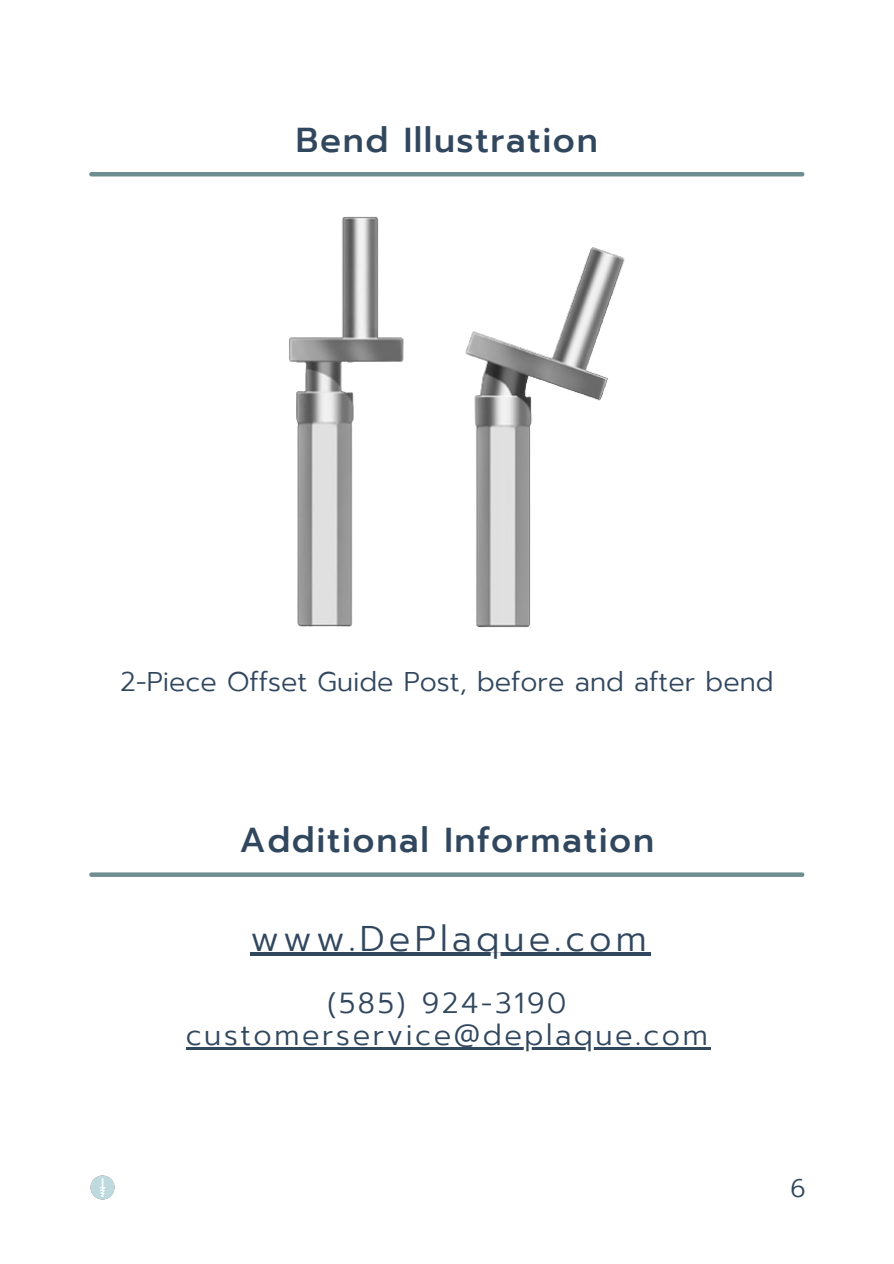
<style>
.page{position:relative;width:894px;height:1264px;background:#fff}
.page>*{position:absolute;margin:0;border:0;box-sizing:border-box;transform-origin:0 0}
.t1{font:300 35.55px "Prompt";letter-spacing:.115em;color:#31475e}
.t2{font:500 34.5px "Prompt";letter-spacing:.045em;color:#31475e}
.t3{font:300 28.95px "Prompt";letter-spacing:.09em;color:#31475e}
.t4{font:300 27px "Prompt";color:#31475e}
.t5{font:300 25.35px "Prompt";color:#31475e}
</style>
<div class="page">
<img style="left:90px;top:1175px;width:25px;height:24px">
<hr style="left:91px;top:172px;width:711px;height:4px;background:#6e8d91">
<img style="left:289px;top:216px;width:336px;height:412px">
<svg style="left:91px;top:872px;width:711px;height:4px;background:#7d989c"></svg>
<hr style="left:186px;top:1047px;width:524px;height:2px;background:#31475e">
<hr style="left:250px;top:952px;width:400px;height:4px;background:#31475e">
<p class="t2" style="left:296px;top:114px;width:303px">Bend Illustration</p>
<p class="t4" style="left:120px;top:661px;width:654px">2-Piece Offset Guide Post, before and after bend</p>
<p class="t2" style="left:239px;top:814px;width:416px">Additional Information</p>
<p class="t1" style="left:250px;top:911px;width:397px">www.DePlaque.com</p>
<p class="t3" style="left:327px;top:981px;width:240px">(585) 924-3190</p>
<p class="t3" style="left:186px;top:1013px;width:523px">customerservice@deplaque.com</p>
<p class="t5" style="left:790px;top:1169px;width:17px">6</p>
</div>
